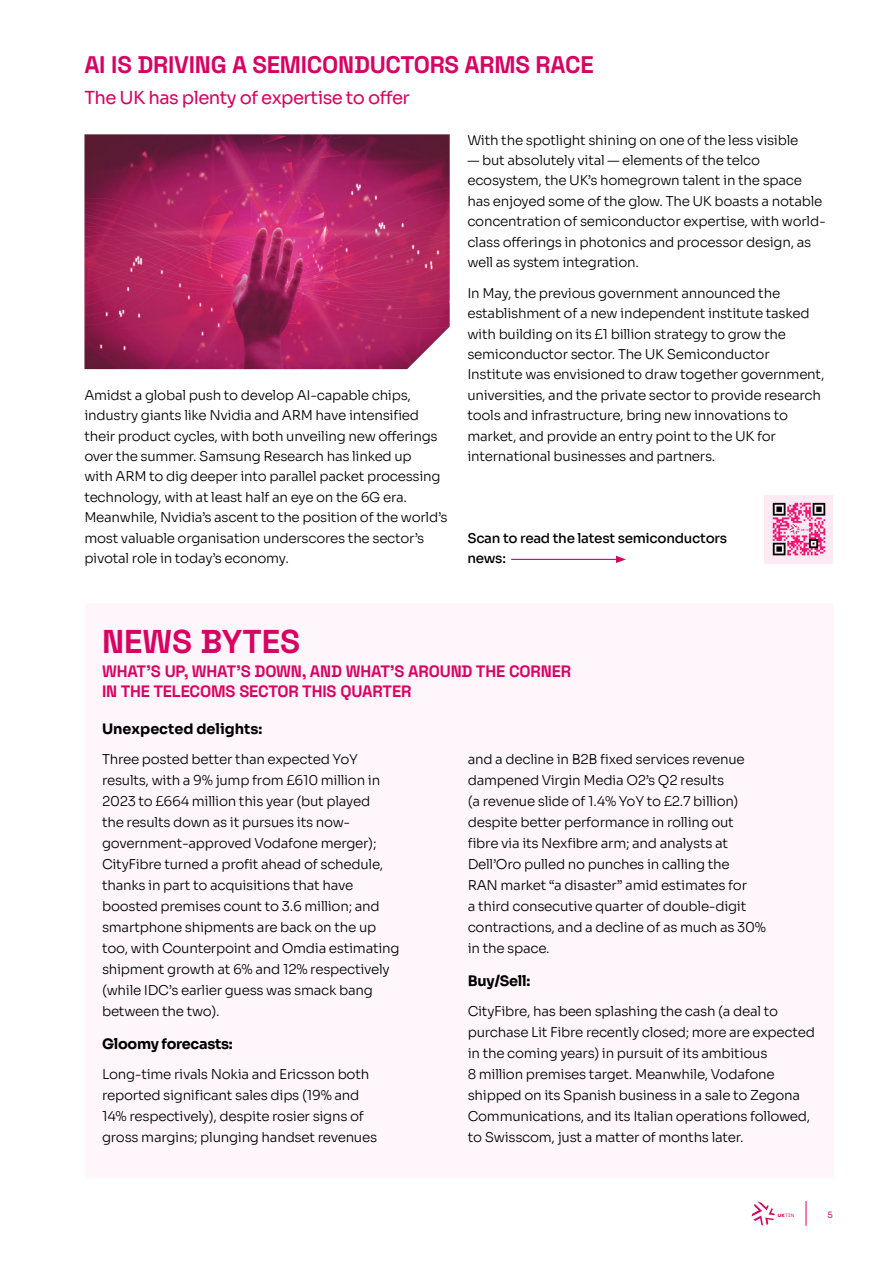
<style>
.page{position:relative;width:893px;height:1263px;background:#fff}
.page>*{position:absolute;margin:0;border:0;box-sizing:border-box;transform-origin:0 0}
.t1{font:700 33px "Space Grotesk";color:#d80263}
.t2{font:700 24px "Space Grotesk";letter-spacing:-.01em;color:#d80263}
.t3{font:18px "Sora";letter-spacing:-.03em;color:#d80263}
.t4{font:700 16.5px/19.5px "Space Grotesk";letter-spacing:-.01em;color:#d80263}
.t5{font:700 14.4px "Sora";letter-spacing:-.02em;color:#000}
.t6{font:700 14.4px "Sora";color:#000}
.t7{font:300 13.5px/21px "Sora";letter-spacing:-.02em;color:#000}
.t8{font:500 13.5px/20.4px "Sora";letter-spacing:-.02em;color:#000}
.t9{font:8.7px "Sora";color:#d80263}
.t10{font:4.65px "PP Neue Machina Inktrap";color:#d30362}
.s1{font-family:"PP Neue Machina";font-weight:800}
</style>
<div class="page">
<svg style="left:752px;top:1201px;width:23px;height:25px"></svg>
<svg style="left:806px;top:1201px;width:1px;height:25px"></svg>
<div style="left:85px;top:604px;width:748px;height:574px;background:#fef6fa"></div>
<hr style="left:511px;top:559px;width:107px;height:1px;background:#d80263">
<svg style="left:616px;top:556px;width:10px;height:7px"></svg>
<img style="left:85px;top:134px;width:365px;height:235px">
<div style="left:765px;top:495px;width:68px;height:68px;background:#ffe9f3"></div>
<img style="left:771px;top:501px;width:55px;height:56px">
<h2 class="t2" style="left:84px;top:47px;width:511px">AI IS DRIVING A SEMICONDUCTORS ARMS RACE</h2>
<h3 class="t3" style="left:84px;top:83px;width:327px">The UK has plenty of expertise to offer</h3>
<p class="t7" style="left:84px;top:383px;width:365px;line-height:20.4px">Amidst a global push to develop AI-capable chips, industry giants like Nvidia and ARM have intensified their product cycles, with both unveiling new offerings over the summer. Samsung Research has linked up<br>with ARM to dig deeper into parallel packet processing technology, with at least half an eye on the 6G era.<br>Meanwhile, Nvidia’s ascent to the position of the world’s most valuable organisation underscores the sector’s pivotal role in today’s economy.</p>
<p class="t7" style="left:467px;top:128px;width:332px">With the spotlight shining on one of the less visible</p>
<p class="t7" style="left:467px;top:149px;width:360px;line-height:20.4px">— but absolutely vital — elements of the telco ecosystem, the UK’s homegrown talent in the space has enjoyed some of the glow. The UK boasts a notable concentration of semiconductor expertise, with world&shy;class offerings in photonics and processor design, as well as system integration.</p>
<p class="t7" style="left:467px;top:281px;width:359px;line-height:20.4px">In May, the previous government announced the establishment of a new independent institute tasked with building on its £1 billion strategy to grow the semiconductor sector. The UK Semiconductor Institute was envisioned to draw together government, universities, and the private sector to provide research tools and infrastructure, bring new innovations to market, and provide an entry point to the UK for international businesses and partners.</p>
<p class="t8" style="left:467px;top:526px;width:261px">Scan to read the latest semiconductors news:</p>
<h1 class="t1" style="left:102px;top:618px;width:200px">NEWS BYTES</h1>
<p class="t4" style="left:102px;top:661px;width:471px">WHAT’S UP, WHAT’S DOWN, AND WHAT’S AROUND THE CORNER<br>IN THE TELECOMS SECTOR THIS QUARTER</p>
<p class="t6" style="left:102px;top:717px;width:162px">Unexpected delights:</p>
<p class="t7" style="left:102px;top:747px;width:299px">Three posted better than expected YoY results, with a 9% jump from £610 million in 2023 to £664 million this year (but played<br>the results down as it pursues its now&shy;government-approved Vodafone merger); CityFibre turned a profit ahead of schedule, thanks in part to acquisitions that have boosted premises count to 3.6 million; and smartphone shipments are back on the up too, with Counterpoint and Omdia estimating shipment growth at 6% and 12% respectively (while IDC’s earlier guess was smack bang between the two).</p>
<p class="t5" style="left:102px;top:1032px;width:132px">Gloomy forecasts:</p>
<p class="t7" style="left:102px;top:1062px;width:277px">Long-time rivals Nokia and Ericsson both reported significant sales dips (19% and 14% respectively), despite rosier signs of gross margins; plunging handset revenues</p>
<p class="t7" style="left:468px;top:747px;width:300px">and a decline in B2B fixed services revenue dampened Virgin Media O2’s Q2 results<br>(a revenue slide of 1.4% YoY to £2.7 billion) despite better performance in rolling out fibre via its Nexfibre arm; and analysts at Dell’Oro pulled no punches in calling the<br>RAN market “a disaster” amid estimates for<br>a third consecutive quarter of double-digit contractions, and a decline of as much as 30% in the space.</p>
<p class="t5" style="left:468px;top:969px;width:64px">Buy/Sell:</p>
<p class="t7" style="left:468px;top:999px;width:349px">CityFibre, has been splashing the cash (a deal to purchase Lit Fibre recently closed; more are expected in the coming years) in pursuit of its ambitious<br>8 million premises target. Meanwhile, Vodafone shipped on its Spanish business in a sale to Zegona Communications, and its Italian operations followed, to Swisscom, just a matter of months later.</p>
<p class="t10" style="left:778px;top:1212px;width:18px"><span class="s1">UK</span>TIN</p>
<p class="t9" style="left:827px;top:1207px;width:7px">5</p>
</div>
